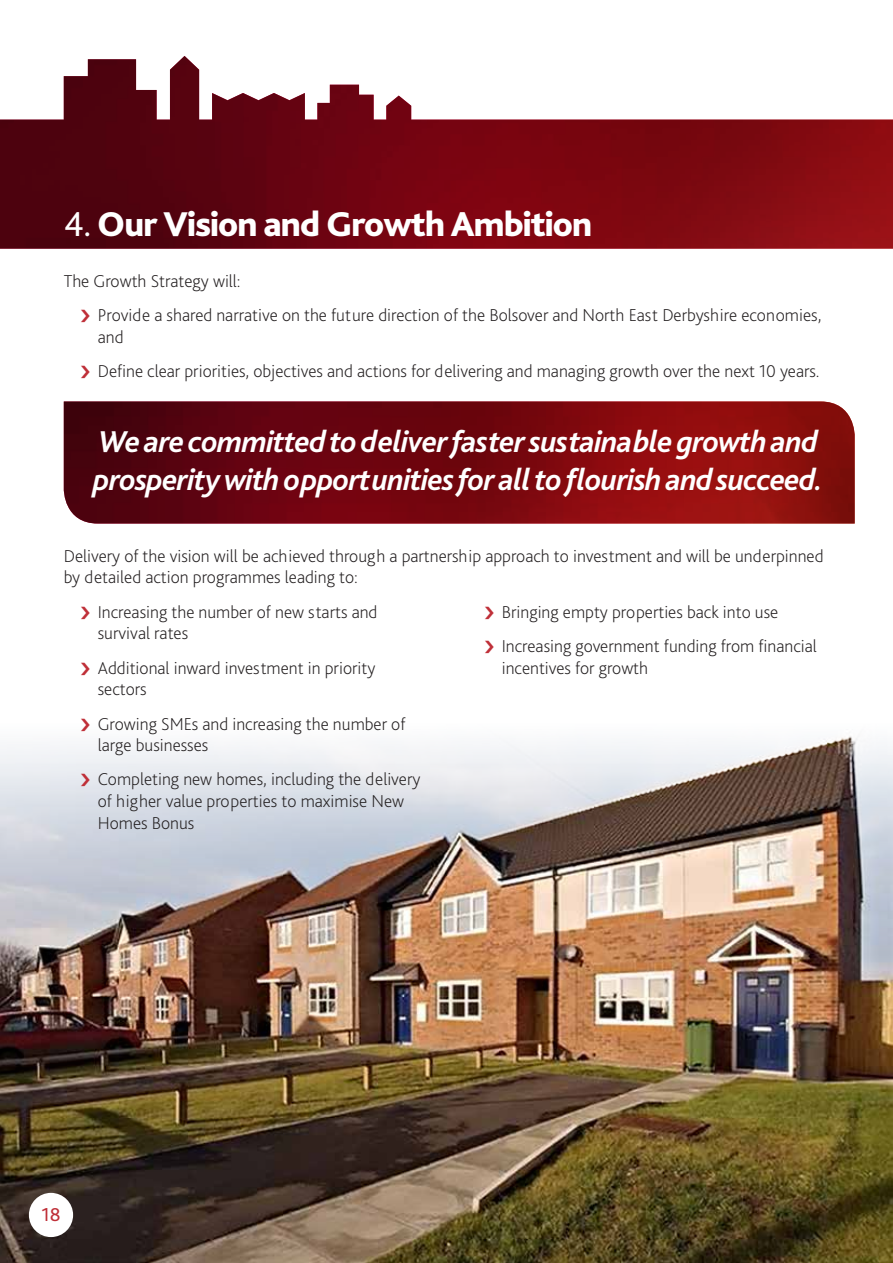
<style>
.page{position:relative;width:893px;height:1263px;background:#fff}
.page>*{position:absolute;margin:0;border:0;box-sizing:border-box;transform-origin:0 0}
.t1{font:800 36px "Bliss Pro";letter-spacing:-.025em;color:#fff}
.t2{font:italic 700 31.5px/37.8px "Bliss Pro";letter-spacing:-.025em;color:#fff}
.t3{font:19.5px "Bliss Pro";color:#bf2f38}
.t4{font:200 18px/21.6px "Bliss Pro";color:#231f20}
.s1{font-weight:400}
</style>
<div class="page">
<img style="left:0;top:56px;width:893px;height:193px">
<img style="left:0;top:736px;width:893px;height:527px">
<img style="left:64px;top:401px;width:791px;height:122px">
<div style="left:29px;top:1193px;width:44px;height:44px;background:#fff;border-radius:50%"></div>
<svg style="left:81px;top:774px;width:9px;height:13px"></svg>
<h1 class="t1" style="left:64px;top:202px;width:530px"><span class="s1">4.</span> Our Vision and Growth Ambition</h1>
<p class="t4" style="left:98px;top:263px;width:725px;line-height:34.3px;text-indent:-34px">The Growth Strategy will:<br>Provide a shared narrative on the future direction of the Bolsover and North East Derbyshire economies,</p>
<p class="t4" style="left:98px;top:319px;width:723px;line-height:34.3px">and<br>Define clear priorities, objectives and actions for delivering and managing growth over the next 10 years.</p>
<h2 class="t2" style="left:93px;top:422px;width:731px">We are committed to deliver faster sustainable growth and prosperity with opportunities for all to flourish and succeed.</h2>
<p class="t4" style="left:64px;top:544px;width:761px">Delivery of the vision will be achieved through a partnership approach to investment and will be underpinned by detailed action programmes leading to:</p>
<p class="t4" style="left:98px;top:600px;width:281px">Increasing the number of new starts and survival rates</p>
<p class="t4" style="left:98px;top:656px;width:279px">Additional inward investment in priority sectors</p>
<p class="t4" style="left:98px;top:712px;width:309px">Growing SMEs and increasing the number of large businesses</p>
<p class="t4" style="left:98px;top:768px;width:324px">Completing new homes, including the delivery of higher value properties to maximise New<br>Homes Bonus</p>
<p class="t4" style="left:502px;top:594px;width:317px;line-height:34.3px">Bringing empty properties back into use<br>Increasing government funding from financial</p>
<p class="t4" style="left:502px;top:656px;width:148px">incentives for growth</p>
<p class="t3" style="left:41px;top:1202px;width:21px">18</p>
</div>
